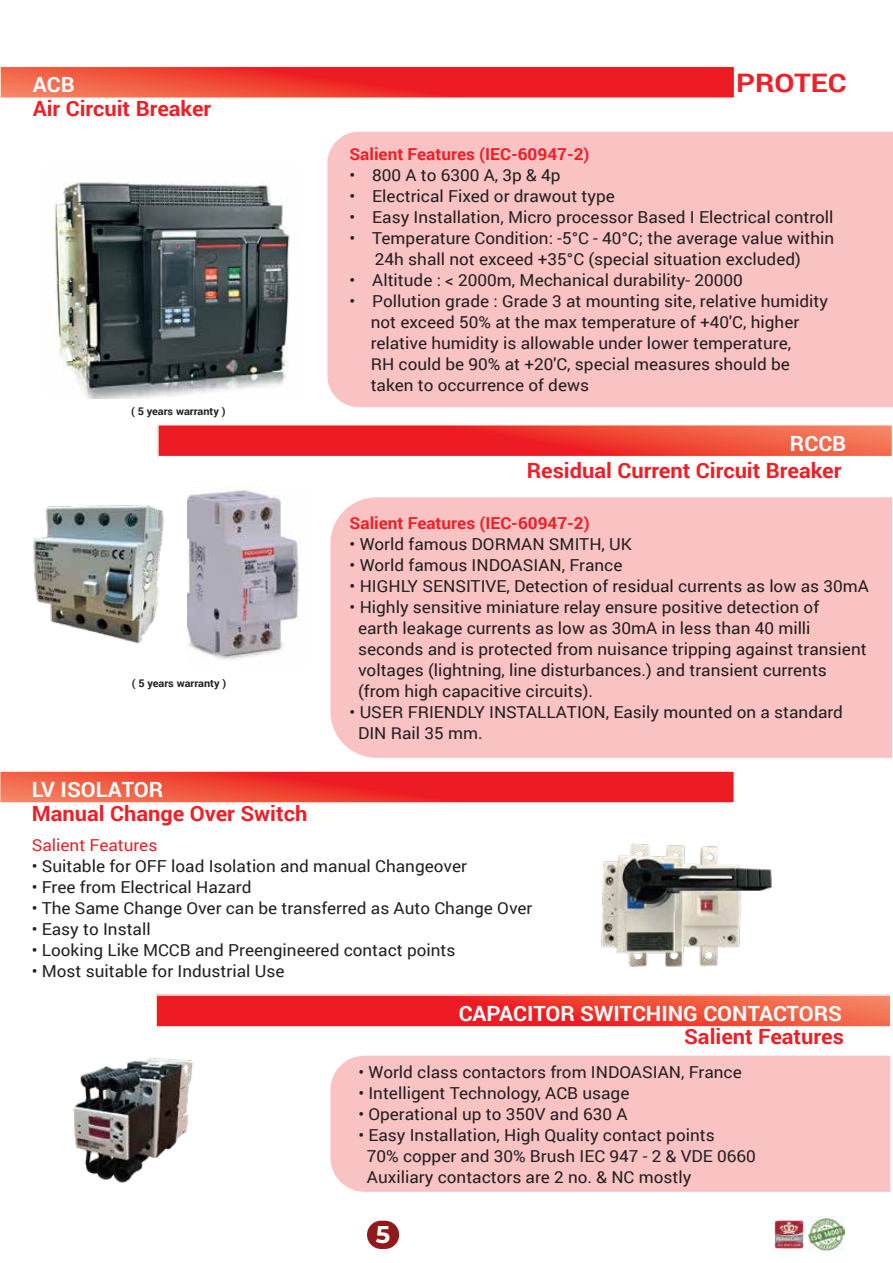
<style>
.page{position:relative;width:893px;height:1263px;background:#fff}
.page>*{position:absolute;margin:0;border:0;box-sizing:border-box;transform-origin:0 0}
.t1{font:700 25.5px "Roboto";color:#ed2028;scale:1.15 1}
.t2{font:700 24.3px "Montserrat";color:#fffffc}
.t3{font:700 21px "Roboto";color:#ed2028;scale:1.04 1}
.t4{font:700 21px "Roboto";color:#fafafa;scale:1.04 1}
.t5{font:16.5px/21px "Roboto";color:#231f20;scale:1.04 1}
.t6{font:700 16.5px "Roboto";color:#ed2028;scale:1.04 1}
.t7{font:16.5px "Roboto";color:#ed2028;scale:1.04 1}
.t8{font:700 10.5px "Roboto";color:#231f20;scale:1.04 1}
</style>
<div class="page">
<svg style="left:3px;top:69px;width:729px;height:27px;background:#ee352f"></svg>
<div style="left:0;top:66px;width:735px;height:33px;border:2px solid #faf8f6"></div>
<svg style="left:0;top:771px;width:734px;height:32px;background:#ef3e39"></svg>
<svg style="left:158px;top:997px;width:730px;height:28px;background:#ee3630"></svg>
<div style="left:155px;top:994px;width:736px;height:34px;border:2px solid #faf8f6"></div>
<svg style="left:160px;top:427px;width:730px;height:27px;background:#ee3630"></svg>
<div style="left:157px;top:424px;width:736px;height:33px;border:2px solid #faf8f6"></div>
<div style="left:330px;top:1056px;width:560px;height:136px;background:#f9c2c3"></div>
<div style="left:330px;top:497px;width:562px;height:261px;background:#f9c2c3"></div>
<div style="left:327px;top:132px;width:566px;height:275px;background:#f9c2c3"></div>
<img style="left:53px;top:182px;width:237px;height:216px">
<img style="left:601px;top:843px;width:171px;height:124px">
<img style="left:33px;top:505px;width:131px;height:139px">
<img style="left:73px;top:1058px;width:121px;height:125px">
<img style="left:809px;top:1216px;width:35px;height:35px">
<img style="left:775px;top:1220px;width:28px;height:29px">
<div style="left:367px;top:1221px;width:32px;height:28px;background:#90191c;border-radius:14px"></div>
<img style="left:188px;top:490px;width:111px;height:170px">
<p class="t4" style="left:33px;top:70px;width:42px">ACB</p>
<h1 class="t1" style="left:736px;top:65px;width:97px">PROTEC</h1>
<p class="t3" style="left:33px;top:93px;width:173px">Air Circuit Breaker</p>
<p class="t8" style="left:131px;top:404px;width:92px">( 5 years warranty )</p>
<p class="t8" style="left:132px;top:676px;width:92px">( 5 years warranty )</p>
<p class="t6" style="left:349px;top:143px;width:232px">Salient Features (IEC-60947-2)</p>
<p class="t5" style="left:349px;top:164px;width:205px">• 800 A to 6300 A, 3p &amp; 4p</p>
<p class="t5" style="left:349px;top:185px;width:257px">• Electrical Fixed or drawout type</p>
<p class="t5" style="left:349px;top:206px;width:467px">• Easy Installation, Micro processor Based I Electrical controll</p>
<p class="t5" style="left:349px;top:227px;width:468px;text-align:center">• Temperature Condition: -5°C - 40°C; the average value within<br>24h shall not exceed +35°C (special situation excluded)</p>
<p class="t5" style="left:349px;top:269px;width:380px">• Altitude : &lt; 2000m, Mechanical durability- 20000</p>
<p class="t5" style="left:371px;top:290px;width:441px;text-indent:-21px">• Pollution grade : Grade 3 at mounting site, relative humidity not exceed 50% at the max temperature of +40'C, higher relative humidity is allowable under lower temperature,<br>RH could be 90% at +20'C, special measures should be taken to occurrence of dews</p>
<p class="t4" style="left:790px;top:429px;width:56px">RCCB</p>
<p class="t3" style="left:527px;top:456px;width:304px">Residual Current Circuit Breaker</p>
<p class="t6" style="left:350px;top:512px;width:232px">Salient Features (IEC-60947-2)</p>
<p class="t5" style="left:350px;top:533px;width:273px">• World famous DORMAN SMITH, UK</p>
<p class="t5" style="left:350px;top:554px;width:264px">• World famous INDOASIAN, France</p>
<p class="t5" style="left:350px;top:575px;width:501px">• HIGHLY SENSITIVE, Detection of residual currents as low as 30mA</p>
<p class="t5" style="left:358px;top:596px;width:490px;text-indent:-9px">• Highly sensitive miniature relay ensure positive detection of<br>earth leakage currents as low as 30mA in less than 40 milli seconds and is protected from nuisance tripping against transient voltages (lightning, line disturbances.) and transient currents (from high capacitive circuits).</p>
<p class="t5" style="left:358px;top:701px;width:468px;text-indent:-9px">• USER FRIENDLY INSTALLATION, Easily mounted on a standard<br>DIN Rail 35 mm.</p>
<p class="t4" style="left:32px;top:775px;width:128px">LV ISOLATOR</p>
<p class="t3" style="left:32px;top:799px;width:267px">Manual Change Over Switch</p>
<p class="t7" style="left:32px;top:834px;width:122px">Salient Features</p>
<p class="t5" style="left:32px;top:855px;width:420px">• Suitable for OFF load Isolation and manual Changeover</p>
<p class="t5" style="left:32px;top:876px;width:213px">• Free from Electrical Hazard</p>
<p class="t5" style="left:32px;top:897px;width:483px">• The Same Change Over can be transferred as Auto Change Over</p>
<p class="t5" style="left:32px;top:918px;width:116px">• Easy to Install</p>
<p class="t5" style="left:32px;top:939px;width:409px">• Looking Like MCCB and Preengineered contact points</p>
<p class="t5" style="left:32px;top:960px;width:244px">• Most suitable for Industrial Use</p>
<p class="t4" style="left:459px;top:998px;width:370px">CAPACITOR SWITCHING CONTACTORS</p>
<p class="t3" style="left:684px;top:1022px;width:155px">Salient Features</p>
<p class="t5" style="left:358px;top:1061px;width:370px">• World class contactors from INDOASIAN, France</p>
<p class="t5" style="left:358px;top:1082px;width:262px">• Intelligent Technology, ACB usage</p>
<p class="t5" style="left:358px;top:1103px;width:260px">• Operational up to 350V and 630 A</p>
<p class="t5" style="left:367px;top:1124px;width:375px;text-indent:-9px">• Easy Installation, High Quality contact points<br>70% copper and 30% Brush IEC 947 - 2 &amp; VDE 0660<br>Auxiliary contactors are 2 no. &amp; NC mostly</p>
<h2 class="t2" style="left:376px;top:1216px;width:16px">5</h2>
</div>
